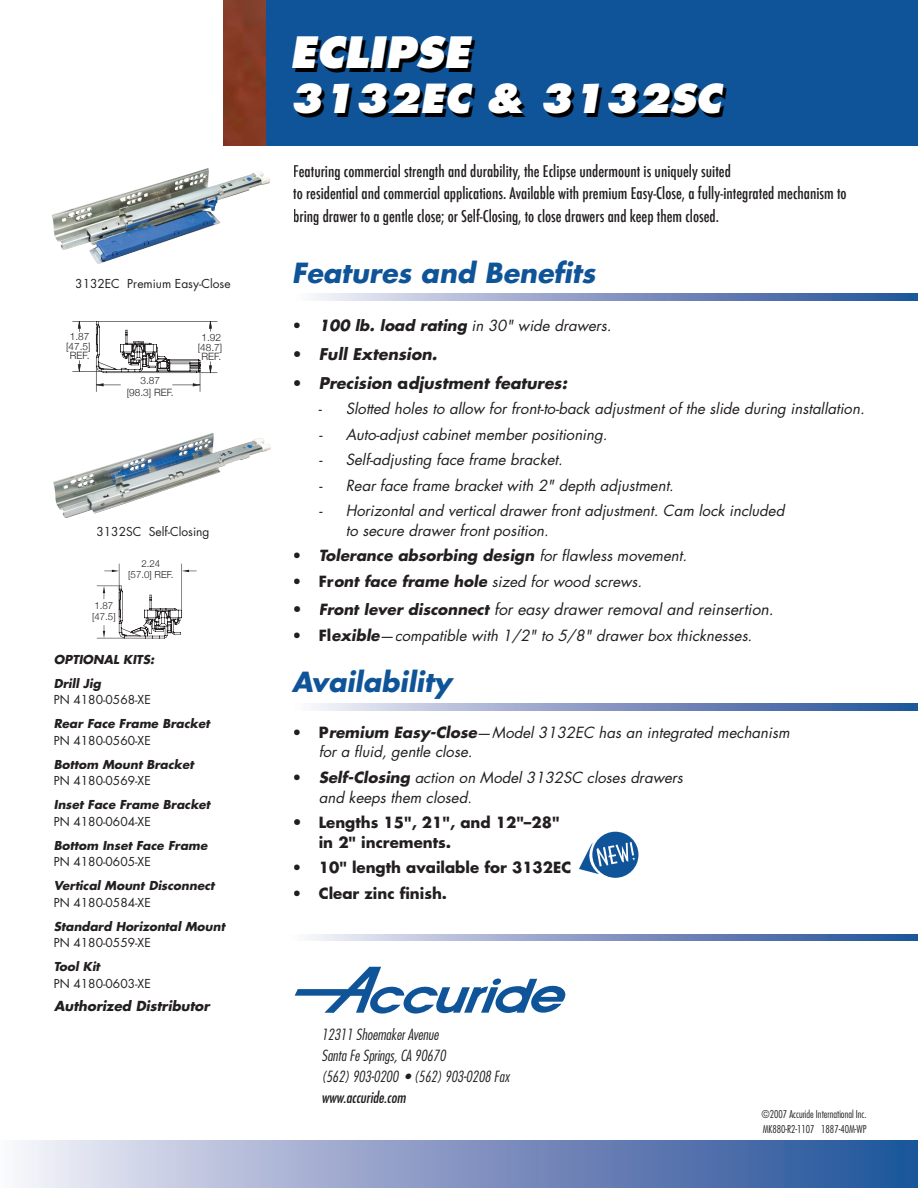
<style>
.page{position:relative;width:918px;height:1188px;background:#fff}
.page>*{position:absolute;margin:0;border:0;box-sizing:border-box;transform-origin:0 0}
.t1{font:italic 800 42px "Futura";color:#fff}
.t2{font:italic 800 39px "Futura";color:#fff}
.t3{font:italic 700 27px "Futura";color:#0f5498}
.t4{font:500 condensed 15.75px/22.5px "Futura";color:#231f20}
.t5{font:italic 15.75px "Futura";color:#231f20}
.t6{font:italic 700 15.75px "Futura";color:#231f20}
.t7{font:italic 15px/19.5px "Futura";color:#231f20}
.t8{font:700 15px/19.5px "Futura";color:#231f20}
.t9{font:italic 300 condensed 15px/21px "Futura";color:#231f20}
.t10{font:italic 700 15px "Futura";color:#231f20}
.t11{font:italic condensed 15px "Futura";color:#231f20}
.t12{font:italic 700 13.5px "Futura";color:#231f20}
.t13{font:12px "Futura";color:#231f20}
.t14{font:italic 700 12px/24px "Futura";color:#231f20}
.t15{font:300 condensed 10.5px/15px "Futura";color:#231f20}
.t16{font:300 10.05px/9.4px "Helvetica Neue";color:#231f20;text-align:center}
.t17{font:300 9.75px/10.8px "Helvetica Neue";color:#231f20;text-align:center}
.s1{font-weight:700;font-style:normal}
.s2{font-weight:700}
.s3{font-style:normal}
.s4{font-weight:400}
.s5{font-weight:700;font-size:15px}
.s6{font-size:15.75px}
</style>
<div class="page">
<div style="left:0;top:1141px;width:918px;height:47px;background:linear-gradient(to right,#f3ecf6,#1d4b95)"></div>
<svg style="left:315px;top:294px;width:603px;height:7px;background:#8599c4"></svg>
<svg style="left:310px;top:934px;width:608px;height:7px;background:#8599c4"></svg>
<svg style="left:315px;top:704px;width:603px;height:6px;background:#8599c4"></svg>
<img style="left:224px;top:0;width:42px;height:146px">
<div style="left:266px;top:0;width:652px;height:146px;background:#0f5498"></div>
<svg style="left:72px;top:321px;width:145px;height:71px"></svg>
<svg style="left:97px;top:564px;width:100px;height:75px"></svg>
<svg style="left:295px;top:967px;width:270px;height:47px"></svg>
<img style="left:53px;top:433px;width:218px;height:85px">
<img style="left:52px;top:168px;width:218px;height:96px">
<div style="left:592px;top:832px;width:46px;height:46px;background:#0f5498;border-radius:50%"></div>
<svg style="left:579px;top:832px;width:56px;height:42px"></svg>
<p class="t13" style="left:75px;top:276px;width:157px">3132EC Premium Easy-Close</p>
<p class="t16" style="left:66px;top:332px;width:26px">1.87 [47.5]<br>REF.</p>
<p class="t16" style="left:127px;top:375px;width:48px;line-height:11.4px">3.87<br>[98.3] REF.</p>
<p class="t16" style="left:198px;top:333px;width:26px">1.92 [48.7]<br>REF.</p>
<p class="t13" style="left:96px;top:523px;width:115px">3132SC Self-Closing</p>
<p class="t17" style="left:92px;top:600px;width:25px;text-align:left">1.87 [47.5]</p>
<p class="t17" style="left:128px;top:558px;width:47px">2.24<br>[57.0] REF.</p>
<p class="t14" style="left:54px;top:647px;width:102px">OPTIONAL KITS:<br>Drill Jig</p>
<p class="t13" style="left:54px;top:692px;width:99px">PN 4180-0568-XE</p>
<p class="t14" style="left:54px;top:712px;width:157px">Rear Face Frame Bracket</p>
<p class="t13" style="left:54px;top:733px;width:99px">PN 4180-0560-XE</p>
<p class="t14" style="left:54px;top:752px;width:142px">Bottom Mount Bracket</p>
<p class="t13" style="left:54px;top:773px;width:99px">PN 4180-0569-XE</p>
<p class="t14" style="left:54px;top:793px;width:158px">Inset Face Frame Bracket</p>
<p class="t13" style="left:54px;top:814px;width:99px">PN 4180-0604-XE</p>
<p class="t14" style="left:54px;top:833px;width:155px">Bottom Inset Face Frame</p>
<p class="t13" style="left:54px;top:854px;width:99px">PN 4180-0605-XE</p>
<p class="t14" style="left:54px;top:874px;width:162px">Vertical Mount Disconnect</p>
<p class="t13" style="left:54px;top:895px;width:99px">PN 4180-0584-XE</p>
<p class="t14" style="left:54px;top:914px;width:173px">Standard Horizontal Mount</p>
<p class="t13" style="left:54px;top:935px;width:99px">PN 4180-0559-XE</p>
<p class="t14" style="left:54px;top:955px;width:48px">Tool Kit</p>
<p class="t13" style="left:54px;top:976px;width:99px">PN 4180-0603-XE</p>
<p class="t12" style="left:54px;top:997px;width:157px">Authorized Distributor</p>
<h1 class="t1" style="left:290px;top:25px;width:181px">ECLIPSE</h1>
<h2 class="t2" style="left:290px;top:73px;width:432px">3132EC &amp; 3132SC</h2>
<p class="t4" style="left:293px;top:160px;width:555px">Featuring commercial strength and durability, the Eclipse undermount is uniquely suited<br>to residential and commercial applications. Available with premium Easy-Close, a fully-integrated mechanism to bring drawer to a gentle close; or Self-Closing, to close drawers and keep them closed.</p>
<h3 class="t3" style="left:292px;top:254px;width:305px">Features and Benefits</h3>
<p class="t7" style="left:292px;top:316px;width:325px"><span class="s1">•</span> <span class="s2">100 lb. load rating</span> in 30" wide drawers.</p>
<p class="t6" style="left:292px;top:344px;width:147px"><span class="s3">•</span> Full Extension.</p>
<p class="t6" style="left:292px;top:372px;width:277px"><span class="s3">•</span> Precision <span class="s3">a</span>djustment features:</p>
<p class="t7" style="left:319px;top:399px;width:551px"><span class="s3">-</span> Slotted holes to allow for front-to-back adjustment of the slide during installation.</p>
<p class="t7" style="left:319px;top:425px;width:294px">- Auto-adjust cabinet member positioning.</p>
<p class="t7" style="left:319px;top:450px;width:249px">- Self-adjusting face frame bracket.</p>
<p class="t7" style="left:319px;top:476px;width:360px">- Rear face frame bracket with 2" depth adjustment.</p>
<p class="t7" style="left:346px;top:501px;width:444px;text-indent:-27px">- Horizontal and vertical drawer front adjustment. Cam lock included to secure drawer front position.</p>
<p class="t10" style="left:292px;top:546px;width:400px"><span class="s3">•</span> Tolerance absorbing design <span class="s4">for flawless movement.</span></p>
<p class="t7" style="left:292px;top:572px;width:355px"><span class="s1">• F r</span> <span class="s2">o n t fa ce fra m e h o le</span> sized for wood screws.</p>
<p class="t5" style="left:292px;top:600px;width:487px"><span class="s1">•</span> <span class="s5">Fron t lever discon nec t</span> for easy drawer removal and reinsertion.</p>
<p class="t7" style="left:292px;top:626px;width:465px"><span class="s1">• F l</span> <span class="s2">exib le</span> <span class="s3">—</span> compatible with 1/2" to 5/8" drawer box thicknesses.</p>
<h3 class="t3" style="left:292px;top:664px;width:161px">Availability</h3>
<p class="t7" style="left:319px;top:723px;width:476px;text-indent:-27px"><span class="s1">• P</span> <span class="s2">rem ium Easy- Close</span> <span class="s3">—</span> Model 3132EC has an integrated mechanism for a fluid, gentle close.</p>
<p class="t7" style="left:319px;top:768px;width:369px;text-indent:-27px"><span class="s1">•</span> <span class="s2">Self- Clos ing</span> action on Model 3132SC closes drawers and keeps them closed.</p>
<p class="t8" style="left:319px;top:812px;width:242px;text-indent:-27px"><span class="s6">•</span> Lengths 15", 21", and 12"–28" in 2" increments<span class="s6">.</span></p>
<p class="t8" style="left:292px;top:858px;width:281px">• 10" length available for 3132EC</p>
<p class="t8" style="left:292px;top:883px;width:157px">• Clear zinc finish.</p>
<p class="t9" style="left:322px;top:1024px;width:189px">12311 Shoemaker Avenue<br>Santa Fe Springs, CA 90670<br>(562) 903-0200 • (562) 903-0208 Fax</p>
<p class="t11" style="left:322px;top:1088px;width:86px">www.accuride.com</p>
<p class="t15" style="left:761px;top:1107px;width:107px">©2007 Accuride International Inc.<br>MK880-R2-1107 1887-40M-WP</p>
</div>
